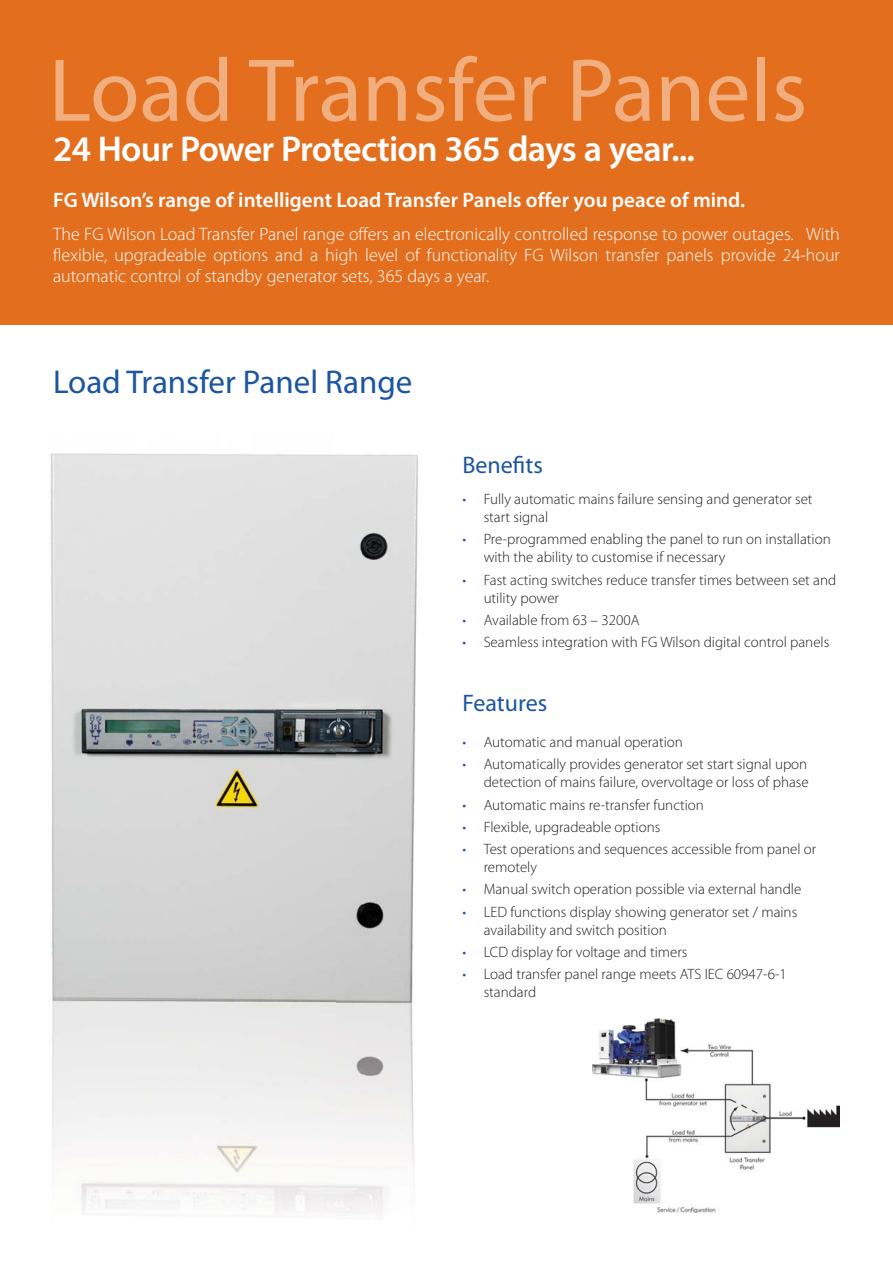
<style>
.page{position:relative;width:893px;height:1263px;background:#fff}
.page>*{position:absolute;margin:0;border:0;box-sizing:border-box;transform-origin:0 0}
.t1{font:90px "Myriad Pro";color:#f1af7f}
.t2{font:600 36px "Myriad Pro";letter-spacing:-.02em;color:#fff}
.t3{font:33px "Myriad Pro";color:#1b56a0}
.t4{font:24px "Myriad Pro";color:#1b56a0}
.t5{font:600 21px "Myriad Pro";color:#fff}
.t6{font:300 18px/21px "Myriad Pro";color:#fff;text-align:justify}
.t7{font:300 15px/18px "Myriad Pro";color:#231f20}
.s1{color:#1b56a0}
</style>
<div class="page">
<div style="left:0;top:0;width:893px;height:324px;background:#e36f1e"></div>
<img style="left:50px;top:453px;width:368px;height:762px">
<img style="left:593px;top:1019px;width:247px;height:193px">
<h1 class="t1" style="left:49px;top:56px;width:760px">Load Transfer Panels</h1>
<h2 class="t2" style="left:53px;top:135px;width:643px">24 Hour Power Protection 365 days a year...</h2>
<h3 class="t5" style="left:53px;top:192px;width:694px">FG Wilson’s range of intelligent Load Transfer Panels offer you peace of mind.</h3>
<p class="t6" style="left:53px;top:224px;width:788px">The FG Wilson Load Transfer Panel range offers an electronically controlled response to power outages. With flexible, upgradeable options and a high level of functionality FG Wilson transfer panels provide 24-hour automatic control of standby generator sets, 365 days a year.</p>
<h3 class="t3" style="left:53px;top:369px;width:361px">Load Transfer Panel Range</h3>
<h3 class="t4" style="left:462px;top:456px;width:82px">Benefits</h3>
<p class="t7" style="left:484px;top:491px;width:330px;text-indent:-21px"><span class="s1">•</span> Fully automatic mains failure sensing and generator set start signal</p>
<p class="t7" style="left:484px;top:531px;width:349px;text-indent:-21px"><span class="s1">•</span> Pre-programmed enabling the panel to run on installation with the ability to customise if necessary</p>
<p class="t7" style="left:484px;top:572px;width:354px;text-indent:-21px"><span class="s1">•</span> Fast acting switches reduce transfer times between set and utility power</p>
<p class="t7" style="left:462px;top:612px;width:179px"><span class="s1">•</span> Available from 63 – 3200A</p>
<p class="t7" style="left:462px;top:634px;width:368px"><span class="s1">•</span> Seamless integration with FG Wilson digital control panels</p>
<h3 class="t4" style="left:462px;top:694px;width:86px">Features</h3>
<p class="t7" style="left:462px;top:734px;width:222px"><span class="s1">•</span> Automatic and manual operation</p>
<p class="t7" style="left:462px;top:756px;width:348px;text-align:right"><span class="s1">•</span> Automatically provides generator set start signal upon detection of mains failure, overvoltage or loss of phase</p>
<p class="t7" style="left:462px;top:797px;width:243px"><span class="s1">•</span> Automatic mains re-transfer function</p>
<p class="t7" style="left:462px;top:819px;width:199px"><span class="s1">•</span> Flexible, upgradeable options</p>
<p class="t7" style="left:484px;top:841px;width:334px;text-indent:-21px"><span class="s1">•</span> Test operations and sequences accessible from panel or remotely</p>
<p class="t7" style="left:462px;top:881px;width:340px"><span class="s1">•</span> Manual switch operation possible via external handle</p>
<p class="t7" style="left:484px;top:904px;width:315px;text-indent:-21px"><span class="s1">•</span> LED functions display showing generator set / mains availability and switch position</p>
<p class="t7" style="left:462px;top:944px;width:226px"><span class="s1">•</span> LCD display for voltage and timers</p>
<p class="t7" style="left:484px;top:966px;width:305px;text-indent:-21px"><span class="s1">•</span> Load transfer panel range meets ATS IEC 60947-6-1 standard</p>
</div>
